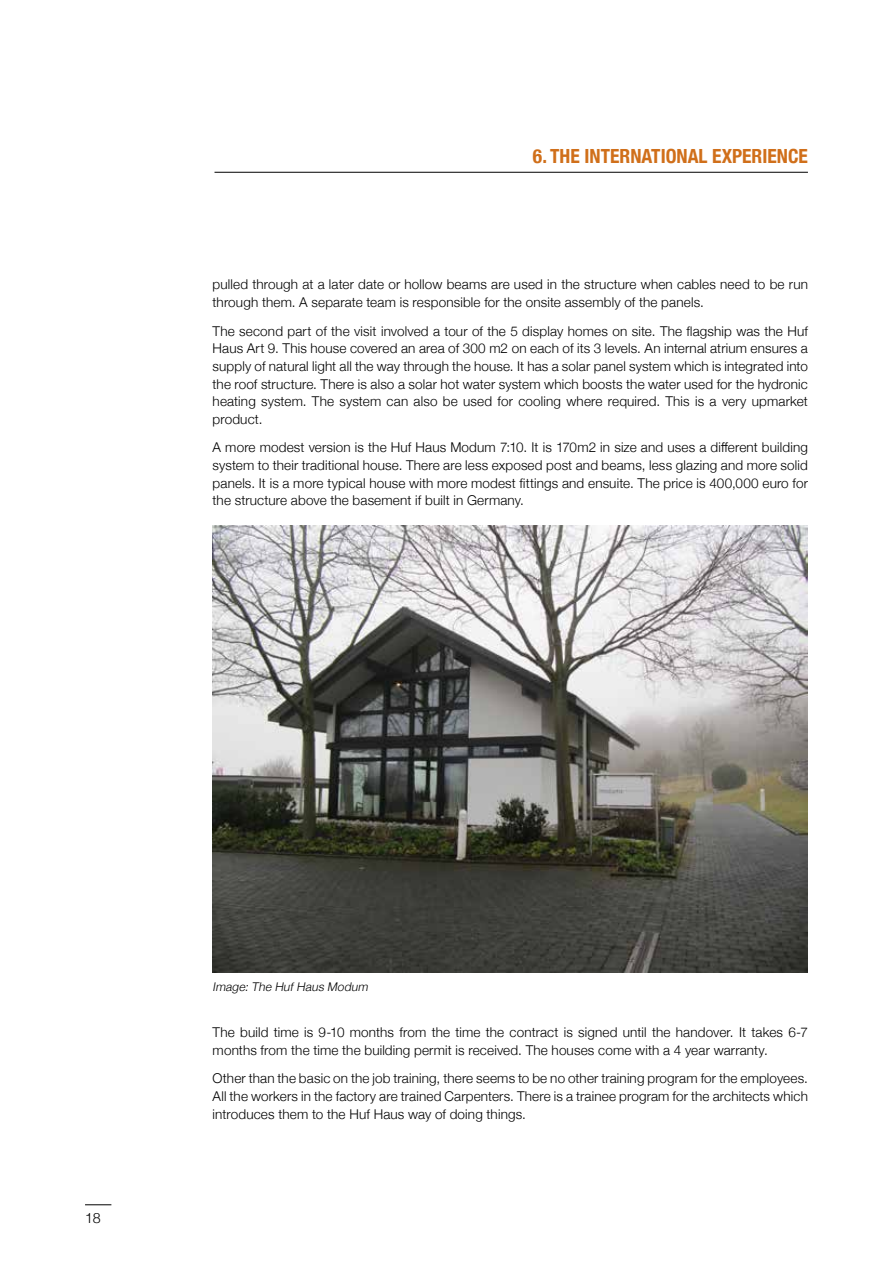
<style>
.page{position:relative;width:893px;height:1263px;background:#fff}
.page>*{position:absolute;margin:0;border:0;box-sizing:border-box;transform-origin:0 0}
.t1{font:700 condensed 19.5px "Helvetica Neue";color:#d06f1a}
.t2{font:300 14.25px "Helvetica Neue";color:#000}
.t3{font:300 13.5px/17.7px "Helvetica Neue";letter-spacing:.01em;color:#000;text-align:justify}
.t4{font:italic 300 12px "Helvetica Neue";color:#000}
</style>
<div class="page">
<svg style="left:85px;top:1204px;width:26px;height:1px"></svg>
<img style="left:213px;top:526px;width:595px;height:446px">
<hr style="left:214px;top:172px;width:594px;height:1px;background:#000">
<h1 class="t1" style="left:533px;top:139px;width:276px">6. THE INTERNATIONAL EXPERIENCE</h1>
<p class="t3" style="left:213px;top:275px;width:597px">pulled through at a later date or hollow beams are used in the structure when cables need to be run through them. A separate team is responsible for the onsite assembly of the panels.</p>
<p class="t3" style="left:213px;top:321px;width:597px">The second part of the visit involved a tour of the 5 display homes on site. The flagship was the Huf Haus Art 9. This house covered an area of 300 m2 on each of its 3 levels. An internal atrium ensures a supply of natural light all the way through the house. It has a solar panel system which is integrated into the roof structure. There is also a solar hot water system which boosts the water used for the hydronic heating system. The system can also be used for cooling where required. This is a very upmarket product.</p>
<p class="t3" style="left:213px;top:438px;width:597px">A more modest version is the Huf Haus Modum 7:10. It is 170m2 in size and uses a different building system to their traditional house. There are less exposed post and beams, less glazing and more solid panels. It is a more typical house with more modest fittings and ensuite. The price is 400,000 euro for the structure above the basement if built in Germany.</p>
<p class="t2" style="left:85px;top:1206px;width:17px">18</p>
<p class="t4" style="left:213px;top:977px;width:160px">Image:The HufHaus Modum</p>
<p class="t3" style="left:213px;top:1023px;width:597px">The build time is 9-10 months from the time the contract is signed until the handover. It takes 6-7 months from the time the building permit is received. The houses come with a 4 year warranty.</p>
<p class="t3" style="left:213px;top:1069px;width:597px">Other than the basic on the job training, there seems to be no other training program for the employees.<br>All the workers in the factory are trained Carpenters. There is a trainee program for the architects which introduces them to the Huf Haus way of doing things.</p>
</div>
